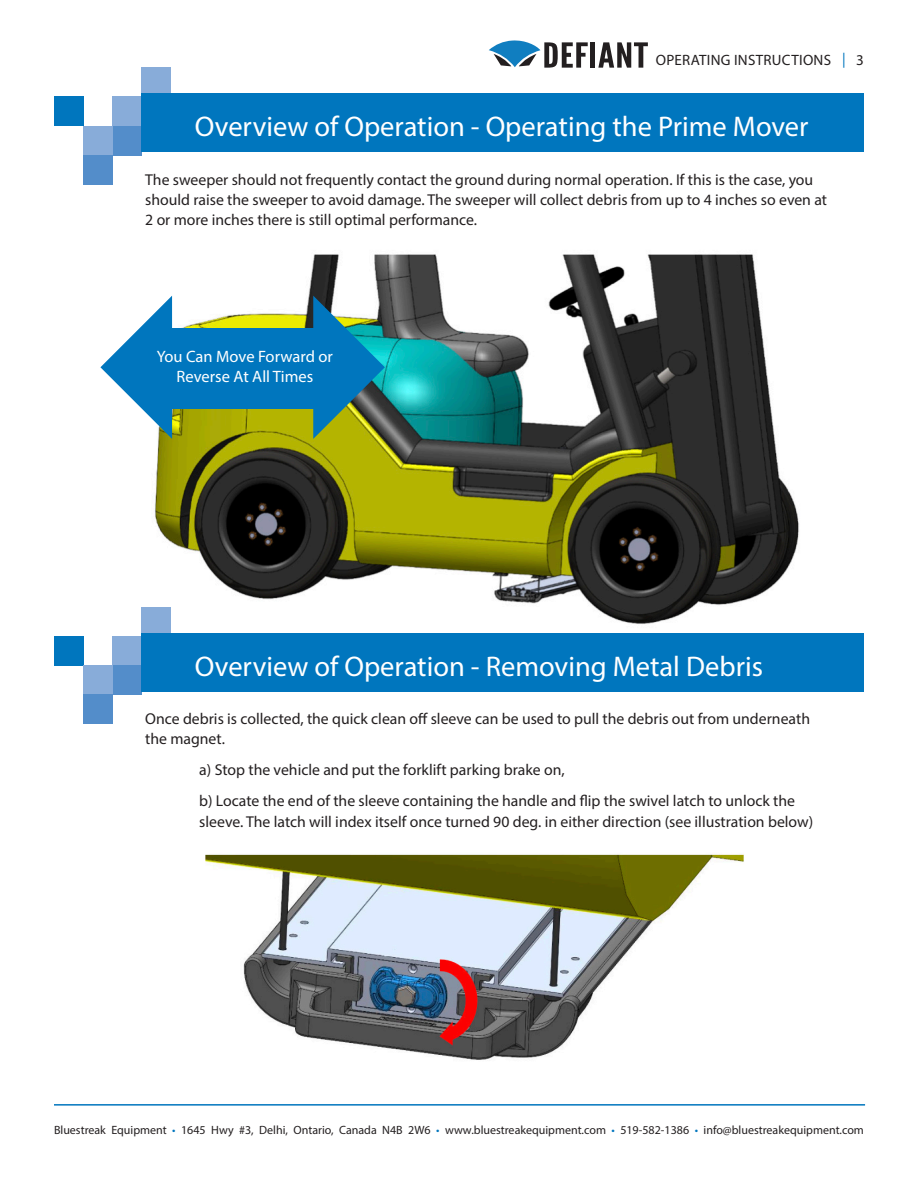
<style>
.page{position:relative;width:918px;height:1188px;background:#fff}
.page>*{position:absolute;margin:0;border:0;box-sizing:border-box;transform-origin:0 0}
.t1{font:28.5px "Myriad Pro";color:#fff}
.chart_body{font:16.5px/19.8px "Myriad Pro";color:#fff;text-align:center}
.body{font:15.75px/20.2px "Myriad Pro";color:#231f20}
.t2{font:15px "Myriad Pro";letter-spacing:.02em;color:#231f20}
.t3{font:12px "Myriad Pro";color:#231f20}
.s1{color:#0076be}
</style>
<div class="page">
<hr style="left:54px;top:1104px;width:811px;height:2px;background:#0076be">
<hr style="left:591px;top:42px;width:4px;height:26px;background:#231f20">
<svg style="left:598px;top:42px;width:50px;height:26px"></svg>
<svg style="left:489px;top:40px;width:99px;height:28px"></svg>
<img style="left:154px;top:254px;width:645px;height:370px">
<div style="left:54px;top:97px;width:29px;height:29px;background:#0076be"></div>
<div style="left:112px;top:97px;width:30px;height:29px;background:#88acd9"></div>
<div style="left:112px;top:126px;width:30px;height:29px;background:#538dca"></div>
<div style="left:83px;top:126px;width:29px;height:29px;background:#88acd9"></div>
<div style="left:83px;top:155px;width:29px;height:29px;background:#538dca"></div>
<div style="left:142px;top:68px;width:29px;height:29px;background:#88acd9"></div>
<div style="left:142px;top:94px;width:722px;height:58px;background:#0076be"></div>
<div style="left:54px;top:636px;width:29px;height:29px;background:#0076be"></div>
<div style="left:112px;top:636px;width:30px;height:29px;background:#88acd9"></div>
<div style="left:112px;top:665px;width:30px;height:30px;background:#538dca"></div>
<div style="left:83px;top:665px;width:29px;height:30px;background:#88acd9"></div>
<div style="left:83px;top:695px;width:29px;height:29px;background:#538dca"></div>
<div style="left:142px;top:607px;width:29px;height:29px;background:#88acd9"></div>
<div style="left:142px;top:633px;width:722px;height:59px;background:#0076be"></div>
<div style="left:172px;top:328px;width:145px;height:80px;background:#0076be"></div>
<svg style="left:313px;top:296px;width:72px;height:143px"></svg>
<svg style="left:100px;top:296px;width:72px;height:143px"></svg>
<img style="left:205px;top:854px;width:539px;height:206px">
<p class="t2" style="left:656px;top:51px;width:210px">OPERATING INSTRUCTIONS <span class="s1">|</span> 3</p>
<p class="t1" style="left:195px;top:109px;width:615px">Overview of Operation - Operating the Prime Mover</p>
<p class="body" style="left:145px;top:169px;width:683px">The sweeper should not frequently contact the ground during normal operation. If this is the case, you should raise the sweeper to avoid damage. The sweeper will collect debris from up to 4 inches so even at<br>2 or more inches there is still optimal performance.</p>
<p class="chart_body" style="left:157px;top:346px;width:178px">You Can Move Forward or<br>Reverse At All Times</p>
<p class="t1" style="left:195px;top:648px;width:570px">Overview of Operation - Removing Metal Debris</p>
<p class="body" style="left:145px;top:708px;width:666px">Once debris is collected, the quick clean off sleeve can be used to pull the debris out from underneath the magnet.</p>
<p class="body" style="left:199px;top:760px;width:367px">a) Stop the vehicle and put the forklift parking brake on,</p>
<p class="body" style="left:199px;top:791px;width:615px">b) Locate the end of the sleeve containing the handle and flip the swivel latch to unlock the sleeve. The latch will index itself once turned 90 deg. in either direction (see illustration below)</p>
<p class="t3" style="left:54px;top:1123px;width:811px">Bluestreak Equipment <span class="s1">•</span> 1645 Hwy #3, Delhi, Ontario, Canada N4B 2W6 <span class="s1">•</span> www.bluestreakequipment.com <span class="s1">•</span> 519-582-1386 <span class="s1">•</span> info@bluestreakequipment.com</p>
</div>
